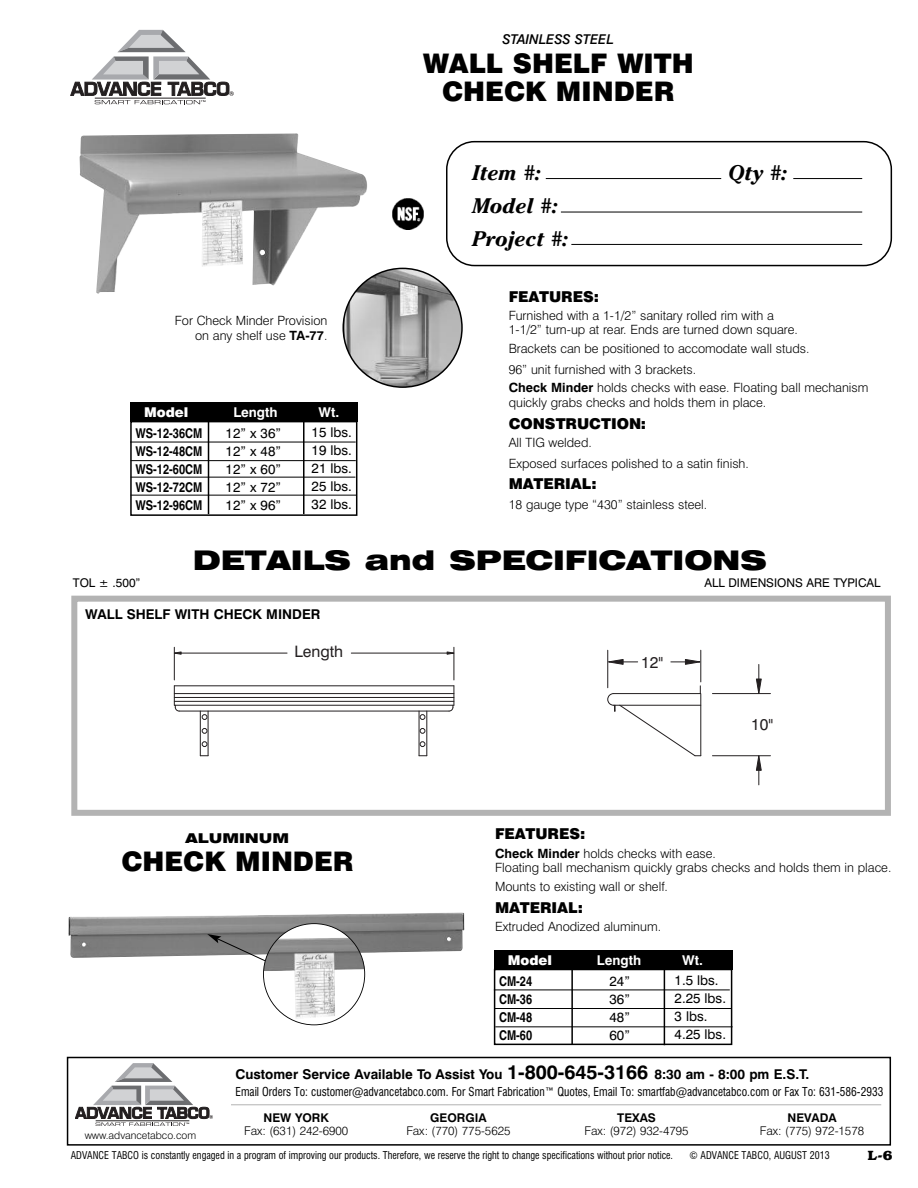
<style>
.page{position:relative;width:918px;height:1188px;background:#fff}
.page>*{position:absolute;margin:0;border:0;box-sizing:border-box;transform-origin:0 0}
.t1{font:900 27px/28.5px "Swiss 721 BT";color:#000;text-align:center}
.t2{font:900 expanded 27px "Swiss 721 BT";color:#000}
.t3{font:italic 700 21px/33px "Cheltenham";color:#000}
.t4{font:15.75px "Swiss 721 BT";color:#231f20}
.t5{font:900 15px "Swiss 721 BT";color:#000}
.t6{font:13.5px/18px "Swiss 721 BT";color:#000;text-align:justify}
.t7{font:700 13.5px "Swiss 721 BT";color:#000}
.t8{font:700 condensed 13.5px/18px "Helvetica";color:#000;text-align:justify}
.t9{font:700 13.5px "Swiss 721 BT";color:#fff}
.t10{font:italic 500 13.5px "Swiss 721 BT";color:#000}
.t11{font:900 13.5px "Swiss 721 BT";color:#fff}
.t12{font:900 expanded 13.5px "Swiss 721 BT";color:#000}
.t13{font:700 13.5px "Bookman";color:#000}
.t14{font:300 12.75px/14.2px "Swiss 721 BT";color:#000}
.t15{font:condensed 12px "Swiss 721 BT";color:#000;scale:.95 1}
.t16{font:300 12px "Swiss 721 BT";color:#000}
.t17{font:12px "Swiss 721 BT";color:#000}
.t18{font:700 12px "Swiss 721 BT";color:#000}
.t19{font:condensed 10.5px "Swiss 721 BT";color:#000;scale:.95 1}
.t20{font:300 10.5px "Swiss 721 BT";color:#000}
.s1{font-weight:700}
.s2{font-size:19.5px}
</style>
<div class="page">
<svg style="left:70px;top:30px;width:164px;height:74px"></svg>
<svg style="left:446px;top:141px;width:446px;height:125px"></svg>
<hr style="left:546px;top:178px;width:175px;height:1px;background:#000">
<hr style="left:793px;top:178px;width:69px;height:1px;background:#000">
<hr style="left:561px;top:212px;width:301px;height:1px;background:#000">
<hr style="left:571px;top:244px;width:291px;height:1px;background:#000">
<div style="left:67px;top:1057px;width:824px;height:89px;border:2px solid #000"></div>
<svg style="left:75px;top:1063px;width:138px;height:63px"></svg>
<hr style="left:231px;top:1105px;width:650px;height:1px;background:#b3b3b3">
<img style="left:68px;top:912px;width:396px;height:46px">
<svg style="left:207px;top:923px;width:158px;height:102px"></svg>
<hr style="left:174px;top:705px;width:280px;height:1px;background:#231f20">
<hr style="left:179px;top:711px;width:270px;height:1px;background:#231f20">
<hr style="left:174px;top:701px;width:280px;height:1px;background:#231f20">
<hr style="left:174px;top:697px;width:280px;height:1px;background:#231f20">
<hr style="left:174px;top:693px;width:280px;height:1px;background:#231f20">
<hr style="left:174px;top:685px;width:280px;height:1px;background:#231f20">
<hr style="left:174px;top:647px;width:1px;height:33px;background:#231f20">
<hr style="left:453px;top:647px;width:1px;height:33px;background:#231f20">
<hr style="left:181px;top:653px;width:106px;height:1px;background:#231f20">
<hr style="left:351px;top:653px;width:96px;height:1px;background:#231f20">
<svg style="left:174px;top:651px;width:8px;height:4px"></svg>
<svg style="left:446px;top:651px;width:9px;height:4px"></svg>
<hr style="left:200px;top:711px;width:1px;height:45px;background:#231f20">
<hr style="left:208px;top:711px;width:1px;height:45px;background:#231f20">
<svg style="left:202px;top:741px;width:5px;height:6px"></svg>
<svg style="left:202px;top:728px;width:5px;height:6px"></svg>
<svg style="left:202px;top:714px;width:5px;height:6px"></svg>
<svg style="left:174px;top:686px;width:6px;height:26px"></svg>
<hr style="left:700px;top:650px;width:1px;height:32px;background:#231f20">
<hr style="left:607px;top:650px;width:1px;height:38px;background:#231f20">
<svg style="left:607px;top:658px;width:31px;height:7px"></svg>
<svg style="left:671px;top:658px;width:31px;height:7px"></svg>
<hr style="left:426px;top:711px;width:1px;height:45px;background:#231f20">
<hr style="left:419px;top:711px;width:1px;height:45px;background:#231f20">
<svg style="left:420px;top:741px;width:5px;height:6px"></svg>
<svg style="left:420px;top:728px;width:5px;height:6px"></svg>
<svg style="left:420px;top:714px;width:5px;height:6px"></svg>
<svg style="left:448px;top:686px;width:6px;height:26px"></svg>
<hr style="left:712px;top:693px;width:58px;height:1px;background:#231f20">
<hr style="left:712px;top:755px;width:58px;height:1px;background:#231f20">
<svg style="left:755px;top:664px;width:7px;height:31px"></svg>
<svg style="left:755px;top:755px;width:7px;height:30px"></svg>
<svg style="left:607px;top:686px;width:94px;height:71px"></svg>
<div style="left:71px;top:596px;width:820px;height:220px;border:6px solid #b3b3b3"></div>
<img style="left:79px;top:133px;width:288px;height:161px">
<div style="left:130px;top:421px;width:227px;height:95px;border:2px solid #000"></div>
<div style="left:130px;top:402px;width:227px;height:20px;background:#000"></div>
<hr style="left:130px;top:442px;width:226px;height:1px;background:#000">
<hr style="left:131px;top:460px;width:225px;height:1px;background:#000">
<hr style="left:131px;top:477px;width:224px;height:1px;background:#000">
<hr style="left:131px;top:495px;width:225px;height:1px;background:#000">
<hr style="left:208px;top:411px;width:1px;height:103px;background:#000">
<hr style="left:303px;top:411px;width:2px;height:103px;background:#000">
<svg style="left:342px;top:268px;width:121px;height:120px"></svg>
<img style="left:393px;top:199px;width:31px;height:31px">
<div style="left:494px;top:969px;width:238px;height:76px;border:2px solid #000"></div>
<div style="left:494px;top:950px;width:238px;height:20px;background:#000"></div>
<hr style="left:494px;top:1008px;width:238px;height:1px;background:#000">
<hr style="left:495px;top:1027px;width:238px;height:1px;background:#000">
<hr style="left:571px;top:958px;width:2px;height:86px;background:#000">
<hr style="left:664px;top:958px;width:1px;height:87px;background:#000">
<hr style="left:494px;top:990px;width:236px;height:1px;background:#000">
<p class="t10" style="left:503px;top:34px;width:113px">STAINLESS STEEL</p>
<h1 class="t1" style="left:423px;top:51px;width:272px">WALL SHELF WITH<br>CHECK MINDER</h1>
<p class="t14" style="left:175px;top:315px;width:154px;line-height:14.9px;text-align:right">For Check Minder Provision on any shelf use <span class="s1">TA-77</span>.</p>
<p class="t11" style="left:144px;top:407px;width:46px">Model</p>
<p class="t9" style="left:233px;top:407px;width:46px">Length</p>
<p class="t9" style="left:319px;top:407px;width:22px">Wt.</p>
<p class="t6" style="left:312px;top:424px;width:42px">15 lbs.<br>19 lbs.<br>21 lbs.<br>25 lbs.<br>32 lbs.</p>
<p class="t8" style="left:135px;top:425px;width:69px">WS-12-36CM WS-12-48CM WS-12-60CM WS-12-72CM WS-12-96CM</p>
<p class="t6" style="left:226px;top:426px;width:57px">12” x 36” 12” x 48” 12” x 60” 12” x 72” 12” x 96”</p>
<h2 class="t3" style="left:472px;top:158px;width:70px">Item #:</h2>
<h2 class="t3" style="left:728px;top:158px;width:60px">Qty #:</h2>
<h2 class="t3" style="left:472px;top:191px;width:97px">Model #:<br>Project #:</h2>
<p class="t5" style="left:509px;top:291px;width:92px">FEATURES:</p>
<p class="t14" style="left:509px;top:310px;width:291px">Furnished with a 1-1/2” sanitary rolled rim with a<br>1-1/2” turn-up at rear. Ends are turned down square.</p>
<p class="t14" style="left:509px;top:339px;width:302px;line-height:20.7px">Brackets can be positioned to accomodate wall studs.<br>96” unit furnished with 3 brackets.</p>
<p class="t14" style="left:509px;top:382px;width:361px"><span class="s1">Check Minder</span> holds checks with ease. Floating ball mechanism quickly grabs checks and holds them in place.</p>
<p class="t5" style="left:509px;top:418px;width:139px">CONSTRUCTION:</p>
<p class="t14" style="left:509px;top:434px;width:242px;line-height:20.7px">All TIG welded.<br>Exposed surfaces polished to a satin finish.</p>
<p class="t5" style="left:509px;top:478px;width:90px">MATERIAL:</p>
<p class="t14" style="left:509px;top:499px;width:200px">18 gauge type “430” stainless steel.</p>
<h1 class="t2" style="left:193px;top:545px;width:576px">DETAILS and SPECIFICATIONS</h1>
<p class="t17" style="left:73px;top:578px;width:69px">TOL ± .500”</p>
<p class="t17" style="left:704px;top:578px;width:178px">ALL DIMENSIONS ARE TYPICAL</p>
<p class="t7" style="left:85px;top:609px;width:237px">WALL SHELF WITH CHECK MINDER</p>
<p class="t4" style="left:294px;top:646px;width:50px">Length</p>
<p class="t12" style="left:186px;top:830px;width:105px">ALUMINUM</p>
<h1 class="t1" style="left:121px;top:850px;width:234px">CHECK MINDER</h1>
<p class="t4" style="left:641px;top:656px;width:24px">12"</p>
<p class="t4" style="left:751px;top:719px;width:24px">10"</p>
<p class="t5" style="left:495px;top:829px;width:92px">FEATURES:</p>
<p class="t14" style="left:495px;top:848px;width:398px"><span class="s1">Check Minder</span> holds checks with ease.<br>Floating ball mechanism quickly grabs checks and holds them in place.</p>
<p class="t14" style="left:495px;top:880px;width:174px">Mounts to existing wall or shelf.</p>
<p class="t5" style="left:495px;top:902px;width:90px">MATERIAL:</p>
<p class="t14" style="left:495px;top:921px;width:168px">Extruded Anodized aluminum.</p>
<p class="t11" style="left:508px;top:955px;width:46px">Model</p>
<p class="t9" style="left:597px;top:955px;width:46px">Length</p>
<p class="t9" style="left:682px;top:955px;width:22px">Wt.</p>
<p class="t6" style="left:675px;top:973px;width:53px;text-align:left">1.5 lbs.<br>2.25 lbs.<br>3 lbs.<br>4.25 lbs.</p>
<p class="t8" style="left:499px;top:973px;width:35px">CM-24<br>CM-36<br>CM-48<br>CM-60</p>
<p class="t6" style="left:610px;top:974px;width:22px">24” 36” 48” 60”</p>
<p class="t7" style="left:236px;top:1069px;width:575px">Customer Service Available To Assist You <span class="s2">1-800-645-3166</span> 8:30 am - 8:00 pm E.S.T.</p>
<p class="t15" style="left:236px;top:1084px;width:684px">Email Orders To: customer@advancetabco.com. For Smart Fabrication™ Quotes, Email To: smartfab@advancetabco.com or Fax To: 631-586-2933</p>
<p class="t18" style="left:264px;top:1113px;width:67px">NEW YORK</p>
<p class="t18" style="left:430px;top:1113px;width:58px">GEORGIA</p>
<p class="t18" style="left:617px;top:1113px;width:40px">TEXAS</p>
<p class="t18" style="left:788px;top:1113px;width:51px">NEVADA</p>
<p class="t20" style="left:85px;top:1131px;width:113px">www.advancetabco.com</p>
<p class="t16" style="left:244px;top:1127px;width:106px">Fax: (631) 242-6900</p>
<p class="t16" style="left:406px;top:1127px;width:106px">Fax: (770) 775-5625</p>
<p class="t16" style="left:584px;top:1127px;width:106px">Fax: (972) 932-4795</p>
<p class="t16" style="left:760px;top:1127px;width:106px">Fax: (775) 972-1578</p>
<p class="t19" style="left:71px;top:1149px;width:636px">ADVANCE TABCO is constantly engaged in a program of improving our products. Therefore, we reserve the right to change specifications without prior notice.</p>
<p class="t19" style="left:690px;top:1149px;width:149px">© ADVANCE TABCO, AUGUST 2013</p>
<p class="t13" style="left:868px;top:1150px;width:26px">L-6</p>
</div>
